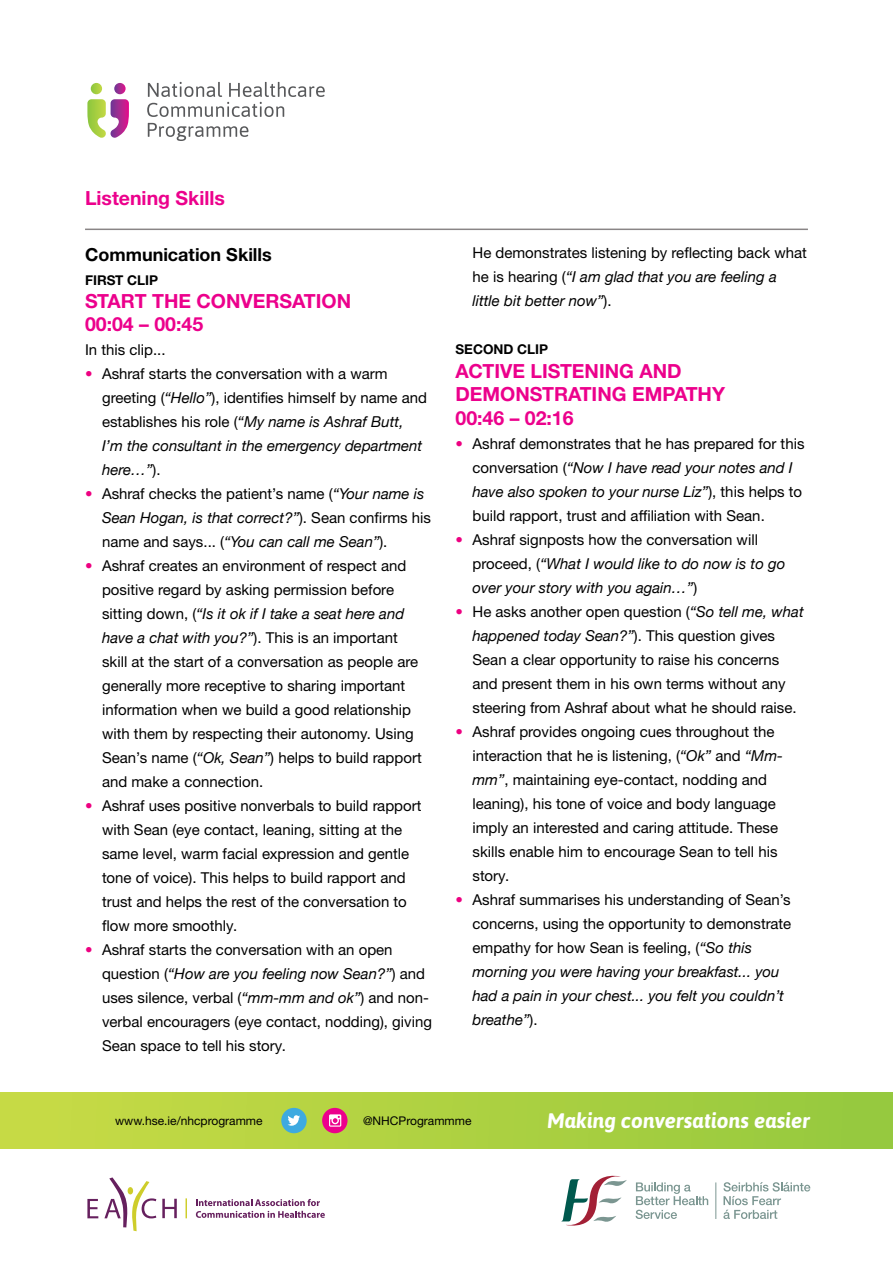
<style>
.page{position:relative;width:893px;height:1263px;background:#fff}
.page>*{position:absolute;margin:0;border:0;box-sizing:border-box;transform-origin:0 0}
.t1{font:italic 700 21px "Asap";color:#fff}
.t2{font:700 19.5px/23.4px "Helvetica Neue LTW1 G";color:#ec008c}
.t3{font:700 18px "Helvetica Neue LTW1 G";color:#000}
.t4{font:15px/24px "Helvetica Neue LTW1 G";color:#000}
.t5{font:italic 15px/24px "Helvetica Neue";color:#000}
.t6{font:700 13.5px "Helvetica Neue LTW1 G";color:#000}
.t7{font:12px "Helvetica Neue";color:#000}
.s1{color:#ed0181}
.s2{font-family:"Helvetica Neue";font-style:italic}
.s3{font-family:"Helvetica Neue LTW1 G";font-style:normal}
</style>
<div class="page">
<div style="left:0;top:1092px;width:893px;height:57px;background:linear-gradient(to right,#c9db45,#95c83e)"></div>
<svg style="left:147px;top:82px;width:178px;height:35px"></svg>
<svg style="left:148px;top:123px;width:100px;height:18px"></svg>
<svg style="left:87px;top:83px;width:42px;height:55px"></svg>
<svg style="left:636px;top:1182px;width:72px;height:37px"></svg>
<svg style="left:723px;top:1182px;width:87px;height:37px"></svg>
<hr style="left:715px;top:1182px;width:1px;height:37px;background:#7b9691">
<svg style="left:561px;top:1175px;width:66px;height:51px"></svg>
<svg style="left:87px;top:1199px;width:11px;height:19px"></svg>
<svg style="left:162px;top:1199px;width:15px;height:19px"></svg>
<svg style="left:104px;top:1177px;width:52px;height:54px"></svg>
<svg style="left:186px;top:1198px;width:1px;height:20px"></svg>
<svg style="left:196px;top:1199px;width:129px;height:19px"></svg>
<div style="left:322px;top:1108px;width:26px;height:25px;background:#ec008c;border-radius:50%"></div>
<svg style="left:329px;top:1114px;width:12px;height:13px"></svg>
<div style="left:281px;top:1108px;width:26px;height:25px;background:#3eaae0;border-radius:50%"></div>
<svg style="left:288px;top:1115px;width:12px;height:11px"></svg>
<hr style="left:85px;top:229px;width:723px;height:1px;background:#898586">
<h2 class="t2" style="left:85px;top:186px;width:141px">Listening Skills</h2>
<p class="t3" style="left:85px;top:243px;width:188px">Communication Skills</p>
<p class="t6" style="left:85px;top:271px;width:75px">FIRST CLIP</p>
<h2 class="t2" style="left:85px;top:289px;width:268px">START THE CONVERSATION<br>00:04 – 00:45</h2>
<p class="t4" style="left:85px;top:338px;width:82px">In this clip...</p>
<p class="t4" style="left:102px;top:362px;width:327px;text-indent:-17px"><span class="s1">•</span> Ashraf starts the conversation with a warm greeting (<span class="s2">“Hello”</span>), identifies himself by name and</p>
<p class="t5" style="left:102px;top:411px;width:322px"><span class="s3">establishes his role (</span>“My name is Ashraf Butt,<br>I’m the consultant in the emergency department here…”<span class="s3">).</span></p>
<p class="t4" style="left:85px;top:482px;width:341px"><span class="s1">•</span> Ashraf checks the patient’s name (<span class="s2">“Your name is</span></p>
<p class="t5" style="left:102px;top:507px;width:330px">Sean Hogan, is that correct?”<span class="s3">). Sean confirms his name and says... (</span>“You can call me Sean”<span class="s3">).</span></p>
<p class="t4" style="left:85px;top:554px;width:323px;text-align:center"><span class="s1">•</span> Ashraf creates an environment of respect and positive regard by asking permission before</p>
<p class="t5" style="left:102px;top:603px;width:304px"><span class="s3">sitting down, (</span>“Is it ok if I take a seat here and</p>
<p class="t4" style="left:102px;top:626px;width:321px"><span class="s2">have a chat with you?”</span>). This is an important skill at the start of a conversation as people are generally more receptive to sharing important information when we build a good relationship with them by respecting their autonomy. Using Sean’s name (<span class="s2">“Ok, Sean”</span>) helps to build rapport and make a connection.</p>
<p class="t4" style="left:102px;top:794px;width:321px;text-indent:-17px"><span class="s1">•</span> Ashraf uses positive nonverbals to build rapport with Sean (eye contact, leaning, sitting at the same level, warm facial expression and gentle tone of voice). This helps to build rapport and trust and helps the rest of the conversation to flow more smoothly.</p>
<p class="t4" style="left:85px;top:938px;width:309px"><span class="s1">•</span> Ashraf starts the conversation with an open</p>
<p class="t5" style="left:102px;top:963px;width:325px"><span class="s3">question (</span>“How are you feeling now Sean?”<span class="s3">) and</span></p>
<p class="t4" style="left:102px;top:986px;width:331px">uses silence, verbal (<span class="s2">“mm-mm and ok”</span>) and non&shy;verbal encouragers (eye contact, nodding), giving<br>Sean space to tell his story.</p>
<p class="t4" style="left:472px;top:241px;width:336px">He demonstrates listening by reflecting back what</p>
<p class="t5" style="left:472px;top:266px;width:306px"><span class="s3">he is hearing (</span>“I am glad that you are feeling a little bit better now”<span class="s3">).</span></p>
<p class="t6" style="left:455px;top:341px;width:94px">SECOND CLIP</p>
<h2 class="t2" style="left:455px;top:359px;width:271px">ACTIVE LISTENING AND<br>DEMONSTRATING EMPATHY<br>00:46 – 02:16</h2>
<p class="t4" style="left:455px;top:431px;width:350px"><span class="s1">•</span> Ashraf demonstrates that he has prepared for this</p>
<p class="t5" style="left:472px;top:456px;width:331px"><span class="s3">conversation (</span>“Now I have read your notes and I have also spoken to your nurse Liz”<span class="s3">), this helps to</span></p>
<p class="t4" style="left:472px;top:503px;width:294px">build rapport, trust and affiliation with Sean.</p>
<p class="t4" style="left:455px;top:527px;width:304px"><span class="s1">•</span> Ashraf signposts how the conversation will</p>
<p class="t5" style="left:472px;top:552px;width:314px"><span class="s3">proceed, (</span>“What I would like to do now is to go over your story with you again…”<span class="s3">)</span></p>
<p class="t4" style="left:455px;top:599px;width:350px"><span class="s1">•</span> He asks another open question (<span class="s2">“So tell me, what</span></p>
<p class="t5" style="left:472px;top:624px;width:304px">happened today Sean?”<span class="s3">). This question gives</span></p>
<p class="t4" style="left:472px;top:647px;width:326px">Sean a clear opportunity to raise his concerns and present them in his own terms without any steering from Ashraf about what he should raise.</p>
<p class="t4" style="left:472px;top:719px;width:312px;text-indent:-17px"><span class="s1">•</span> Ashraf provides ongoing cues throughout the interaction that he is listening, (<span class="s2">“Ok”</span> and <span class="s2">“Mm&shy;mm”</span>, maintaining eye-contact, nodding and leaning), his tone of voice and body language imply an interested and caring attitude. These skills enable him to encourage Sean to tell his story.</p>
<p class="t4" style="left:472px;top:887px;width:320px;text-align:justify;text-indent:-17px"><span class="s1">•</span> Ashraf summarises his understanding of Sean’s concerns, using the opportunity to demonstrate empathy for how Sean is feeling, (<span class="s2">“So this</span></p>
<p class="t5" style="left:472px;top:960px;width:313px">morning you were having your breakfast... you had a pain in your chest... you felt you couldn’t breathe”<span class="s3">).</span></p>
<p class="t7" style="left:115px;top:1112px;width:149px">www.hse.ie/nhcprogramme</p>
<p class="t7" style="left:363px;top:1112px;width:110px">@NHCProgrammme</p>
<h1 class="t1" style="left:547px;top:1108px;width:265px">Making conversations easier</h1>
</div>
